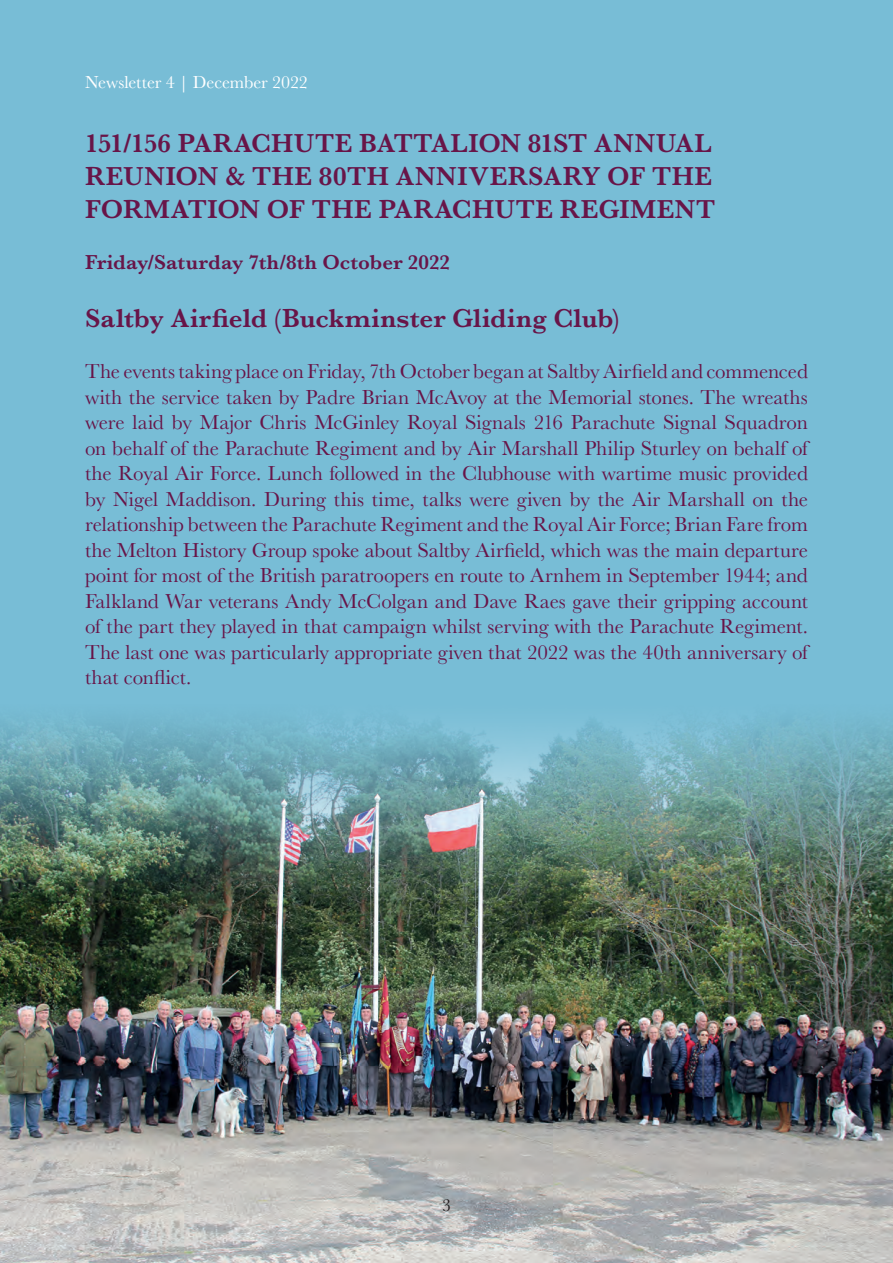
<style>
.page{position:relative;width:893px;height:1263px;background:#78bdd6}
.page>*{position:absolute;margin:0;border:0;box-sizing:border-box;transform-origin:0 0}
.t1{font:600 27px/33px "Baskerville";letter-spacing:.01em;color:#681548}
.t2{font:21px/25.5px "Baskerville";color:#681548;text-align:justify}
.t3{font:600 21px "Baskerville";letter-spacing:.005em;color:#681548}
.t4{font:18px "Baskerville";letter-spacing:-.005em;color:#fff}
.t5{font:18px "Baskerville";color:#231f20}
</style>
<div class="page">
<img style="left:0;top:719px;width:893px;height:544px">
<p class="t4" style="left:85px;top:71px;width:224px">Newsletter 4 | December 2022</p>
<p class="t1" style="left:85px;top:126px;width:632px">151/156 PARACHUTE BATTALION 81ST ANNUAL<br>REUNION &amp; THE 80TH ANNIVERSARY OF THE<br>FORMATION OF THE PARACHUTE REGIMENT</p>
<p class="t3" style="left:85px;top:247px;width:367px">Friday/Saturday 7th/8th October 2022</p>
<p class="t1" style="left:85px;top:302px;width:536px">Saltby Airfield (Buckminster Gliding Club)</p>
<p class="t2" style="left:85px;top:359px;width:724px">The events taking place on Friday, 7th October began at Saltby Airfield and commenced with the service taken by Padre Brian McAvoy at the Memorial stones. The wreaths were laid by Major Chris McGinley Royal Signals 216 Parachute Signal Squadron on behalf of the Parachute Regiment and by Air Marshall Philip Sturley on behalf of the Royal Air Force. Lunch followed in the Clubhouse with wartime music provided by Nigel Maddison. During this time, talks were given by the Air Marshall on the relationship between the Parachute Regiment and the Royal Air Force; Brian Fare from the Melton History Group spoke about Saltby Airfield, which was the main departure point for most of the British paratroopers en route to Arnhem in September 1944; and Falkland War veterans Andy McColgan and Dave Raes gave their gripping account of the part they played in that campaign whilst serving with the Parachute Regiment.<br>The last one was particularly appropriate given that 2022 was the 40th anniversary of that conflict.</p>
<p class="t5" style="left:442px;top:1194px;width:10px">3</p>
</div>
